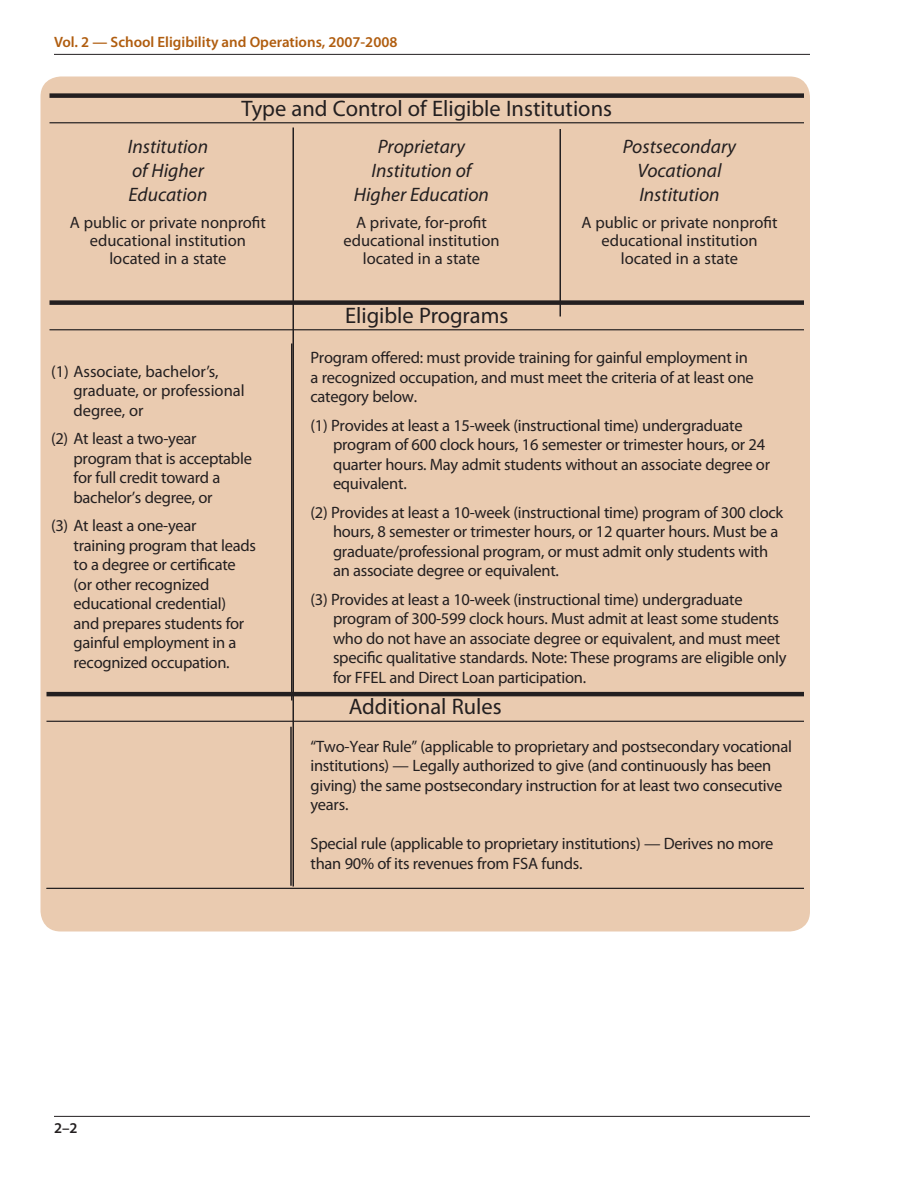
<style>
.page{position:relative;width:918px;height:1188px;background:#fff}
.page>*{position:absolute;margin:0;border:0;box-sizing:border-box;transform-origin:0 0}
.t1{font:22.5px "Myriad Pro";color:#231f20}
.t2{font:italic 19.5px "Myriad Pro";color:#231f20}
.Body_Text{font:16.5px/19.5px "Myriad Pro";letter-spacing:-.015em;color:#231f20}
.t3{font:600 15px "Myriad Pro";color:#b05d0f}
.t4{font:600 15px "Myriad Pro";color:#231f20}
</style>
<div class="page">
<hr style="left:54px;top:1116px;width:756px;height:1px;background:#231f20">
<hr style="left:54px;top:54px;width:756px;height:1px;background:#231f20">
<div style="left:40px;top:76px;width:770px;height:856px;background:#eacbb0;border-radius:20px"></div>
<hr style="left:46px;top:692px;width:758px;height:4px;background:#231f20">
<hr style="left:46px;top:721px;width:758px;height:1px;background:#231f20">
<hr style="left:46px;top:888px;width:758px;height:1px;background:#231f20">
<div style="left:50px;top:93px;width:754px;height:5px;background:#231f20"></div>
<hr style="left:50px;top:122px;width:754px;height:1px;background:#231f20">
<div style="left:50px;top:300px;width:754px;height:5px;background:#231f20"></div>
<hr style="left:50px;top:329px;width:754px;height:1px;background:#231f20">
<hr style="left:292px;top:128px;width:2px;height:758px;background:#231f20">
<hr style="left:291px;top:344px;width:1px;height:356px;background:#231f20">
<hr style="left:560px;top:129px;width:1px;height:187px;background:#231f20">
<hr style="left:290px;top:727px;width:2px;height:159px;background:#231f20">
<p class="t3" style="left:54px;top:33px;width:345px">Vol. 2 — School Eligibility and Operations, 2007-2008</p>
<p class="t1" style="left:241px;top:94px;width:372px">Type and Control of Eligible Institutions</p>
<p class="t2" style="left:128px;top:135px;width:82px">Institution</p>
<p class="t2" style="left:378px;top:135px;width:89px">Proprietary</p>
<p class="t2" style="left:623px;top:135px;width:115px">Postsecondary</p>
<p class="t2" style="left:132px;top:159px;width:73px">of Higher</p>
<p class="t2" style="left:372px;top:159px;width:101px">Institution of</p>
<p class="t2" style="left:637px;top:159px;width:86px">Vocational</p>
<p class="t2" style="left:129px;top:183px;width:80px">Education</p>
<p class="t2" style="left:354px;top:183px;width:137px">Higher Education</p>
<p class="t2" style="left:639px;top:183px;width:82px">Institution</p>
<p class="Body_Text" style="left:70px;top:213px;width:198px">A public or private nonprofit</p>
<p class="Body_Text" style="left:356px;top:213px;width:132px">A private, for-profit</p>
<p class="Body_Text" style="left:581px;top:213px;width:198px">A public or private nonprofit</p>
<p class="Body_Text" style="left:90px;top:231px;width:158px">educational institution</p>
<p class="Body_Text" style="left:343px;top:231px;width:158px">educational institution</p>
<p class="Body_Text" style="left:601px;top:231px;width:158px">educational institution</p>
<p class="Body_Text" style="left:109px;top:249px;width:119px">located in a state</p>
<p class="Body_Text" style="left:363px;top:249px;width:119px">located in a state</p>
<p class="Body_Text" style="left:621px;top:249px;width:119px">located in a state</p>
<p class="Body_Text" style="left:74px;top:361px;width:173px;text-indent:-22px">(1) Associate, bachelor’s, graduate, or professional degree, or</p>
<p class="Body_Text" style="left:74px;top:429px;width:180px;text-indent:-22px">(2) At least a two-year program that is acceptable for full credit toward a bachelor’s degree, or</p>
<p class="Body_Text" style="left:74px;top:516px;width:184px;text-indent:-22px">(3) At least a one-year<br>training program that leads to a degree or certificate (or other recognized educational credential) and prepares students for gainful employment in a recognized occupation.</p>
<p class="t1" style="left:345px;top:301px;width:165px">Eligible Programs</p>
<p class="Body_Text" style="left:310px;top:348px;width:445px">Program offered: must provide training for gainful employment in a recognized occupation, and must meet the criteria of at least one category below.</p>
<p class="Body_Text" style="left:333px;top:415px;width:439px;text-indent:-22px">(1) Provides at least a 15-week (instructional time) undergraduate program of 600 clock hours, 16 semester or trimester hours, or 24 quarter hours. May admit students without an associate degree or equivalent.</p>
<p class="Body_Text" style="left:333px;top:502px;width:452px;text-indent:-22px">(2) Provides at least a 10-week (instructional time) program of 300 clock hours, 8 semester or trimester hours, or 12 quarter hours. Must be a graduate/professional program, or must admit only students with an associate degree or equivalent.</p>
<p class="Body_Text" style="left:333px;top:589px;width:455px;text-indent:-22px">(3) Provides at least a 10-week (instructional time) undergraduate program of 300-599 clock hours. Must admit at least some students who do not have an associate degree or equivalent, and must meet specific qualitative standards. Note: These programs are eligible only for FFEL and Direct Loan participation.</p>
<p class="t1" style="left:349px;top:693px;width:155px">Additional Rules</p>
<p class="Body_Text" style="left:310px;top:736px;width:483px">“Two-Year Rule” (applicable to proprietary and postsecondary vocational institutions) — Legally authorized to give (and continuously has been giving) the same postsecondary instruction for at least two consecutive years.</p>
<p class="Body_Text" style="left:310px;top:834px;width:465px">Special rule (applicable to proprietary institutions) — Derives no more than 90% of its revenues from FSA funds.</p>
<p class="t4" style="left:54px;top:1119px;width:17px">2–</p>
</div>
